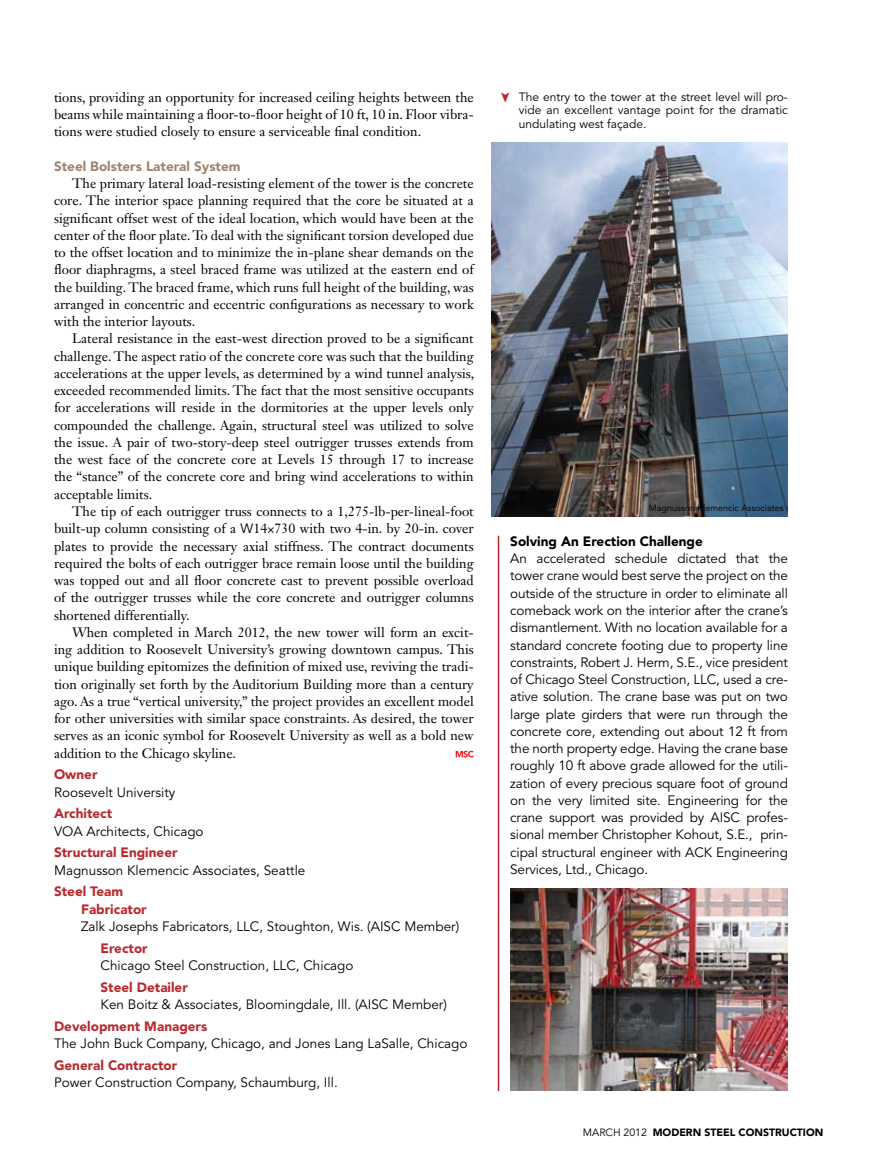
<style>
.page{position:relative;width:878px;height:1175px;background:#fff}
.page>*{position:absolute;margin:0;border:0;box-sizing:border-box;transform-origin:0 0}
.t1{font:13.5px/17.2px "Janson Text LT Std";color:#000;text-align:justify}
.t2{font:13.5px/17.2px "Avenir LT Std";color:#000;text-align:justify}
.t3{font:900 13.5px/17.2px "Avenir LT Std";color:#b8292f}
.t4{font:900 13.5px "Avenir LT Std";color:#a4846f}
.t5{font:900 13.5px "Avenir LT Std";color:#000}
.t6{font:12px/13.5px "Avenir LT Std";color:#000;text-align:justify}
.t7{font:900 10.5px "Avenir LT Std";color:#000}
.t8{font:10.5px "Avenir LT Std";color:#000}
.t9{font:9px "Avenir LT Std";color:#000}
.s1{font-family:"Avenir LT Std"}
.s2{font-weight:400}
</style>
<div class="page">
<img style="left:492px;top:143px;width:296px;height:374px">
<svg style="left:455px;top:750px;width:18px;height:7px"></svg>
<hr style="left:498px;top:535px;width:1px;height:556px;background:#b8292f">
<img style="left:510px;top:888px;width:277px;height:202px">
<p class="t1" style="left:54px;top:88px;width:421px">tions, providing an opportunity for increased ceiling heights between the beams while maintaining a floor-to-floor height of 10 ft, 10 in. Floor vibra&shy;tions were studied closely to ensure a serviceable final condition.</p>
<p class="t4" style="left:54px;top:158px;width:188px">Steel Bolsters Lateral System</p>
<p class="t1" style="left:54px;top:175px;width:421px;text-indent:18px">The primary lateral load-resisting element of the tower is the concrete core. The interior space planning required that the core be situated at a significant offset west of the ideal location, which would have been at the center of the floor plate. To deal with the significant torsion developed due to the offset location and to minimize the in-plane shear demands on the floor diaphragms, a steel braced frame was utilized at the eastern end of the building. The braced frame, which runs full height of the building, was arranged in concentric and eccentric configurations as necessary to work with the interior layouts.</p>
<p class="t1" style="left:54px;top:330px;width:422px;text-indent:18px">Lateral resistance in the east-west direction proved to be a significant challenge. The aspect ratio of the concrete core was such that the building accelerations at the upper levels, as determined by a wind tunnel analysis, exceeded recommended limits. The fact that the most sensitive occupants for accelerations will reside in the dormitories at the upper levels only compounded the challenge. Again, structural steel was utilized to solve the issue. A pair of two-story-deep steel outrigger trusses extends from the west face of the concrete core at Levels 15 through 17 to increase the “stance” of the concrete core and bring wind accelerations to within acceptable limits.</p>
<p class="t1" style="left:54px;top:502px;width:421px;text-indent:18px">The tip of each outrigger truss connects to a 1,275-lb-per-lineal-foot built-up column consisting of a <span class="s1">W</span>14×730 with two 4-in. by 20-in. cover plates to provide the necessary axial stiffness. The contract documents required the bolts of each outrigger brace remain loose until the building was topped out and all floor concrete cast to prevent possible overload of the outrigger trusses while the core concrete and outrigger columns shortened differentially.</p>
<p class="t1" style="left:54px;top:623px;width:421px;text-indent:18px">When completed in March 2012, the new tower will form an excit&shy;ing addition to Roosevelt University’s growing downtown campus. This unique building epitomizes the definition of mixed use, reviving the tradi&shy;tion originally set forth by the Auditorium Building more than a century ago. As a true “vertical university,” the project provides an excellent model for other universities with similar space constraints. As desired, the tower serves as an iconic symbol for Roosevelt University as well as a bold new addition to the Chicago skyline.</p>
<p class="t3" style="left:54px;top:766px;width:45px">Owner</p>
<p class="t2" style="left:54px;top:783px;width:123px">Roosevelt University</p>
<p class="t3" style="left:54px;top:805px;width:60px">Architect</p>
<p class="t2" style="left:54px;top:822px;width:151px">VOA Architects, Chicago</p>
<p class="t3" style="left:54px;top:844px;width:125px">Structural Engineer</p>
<p class="t2" style="left:54px;top:861px;width:253px">M agnusson Klemencic Associates, Seattle</p>
<p class="t3" style="left:81px;top:883px;width:67px;text-indent:-27px">Steel Team<br>Fabricator</p>
<p class="t2" style="left:81px;top:918px;width:379px">Zalk Josephs Fabricators, LLC, Stoughton, Wis. (AISC M ember)</p>
<p class="t3" style="left:101px;top:939px;width:49px">Erector</p>
<p class="t2" style="left:101px;top:957px;width:254px">Chicago Steel Construction, LLC, Chicago</p>
<p class="t3" style="left:101px;top:978px;width:89px">Steel Detailer</p>
<p class="t2" style="left:101px;top:996px;width:348px">Ken Boitz &amp; Associates, Bloomingdale, I ll. (AISC M ember)</p>
<p class="t3" style="left:54px;top:1017px;width:155px">Development Managers</p>
<p class="t2" style="left:54px;top:1035px;width:415px">The John Buck Company, Chicago, and Jones Lang LaSalle, Chicago</p>
<p class="t3" style="left:54px;top:1056px;width:125px">General Contractor</p>
<p class="t2" style="left:54px;top:1074px;width:285px">Power Construction Company, Schaumburg, I ll.</p>
<p class="t6" style="left:519px;top:90px;width:271px">The entry to the tower at the street level will pro&shy;vide an excellent vantage point for the dramatic undulating west façade.</p>
<p class="t9" style="left:648px;top:503px;width:136px">M agnusson Klemencic Associates</p>
<p class="t5" style="left:510px;top:533px;width:194px">Solving An Erection Challenge</p>
<p class="t2" style="left:510px;top:550px;width:279px">An accelerated schedule dictated that the tower crane would best serve the project on the outside of the structure in order to eliminate all comeback work on the interior after the crane’s dismantlement. With no location available for a standard concrete footing due to property line constraints, Robert J. Herm, S.E., vice president of Chicago Steel Construction, LLC, used a cre&shy;ative solution. The crane base was put on two large plate girders that were run through the concrete core, extending out about 12 ft from the north property edge. Having the crane base roughly 10 ft above grade allowed for the utili&shy;zation of every precious square foot of ground on the very limited site. Engineering for the crane support was provided by AISC profes&shy;sional member Christopher Kohout, S.E., prin&shy;cipal structural engineer with ACK Engineering Services, Ltd., Chicago.</p>
<p class="t8" style="left:583px;top:1126px;width:18px">march</p>
<p class="t7" style="left:623px;top:1125px;width:201px"><span class="s2">2012</span> MODERN STEEL CONSTRUCTION</p>
</div>
